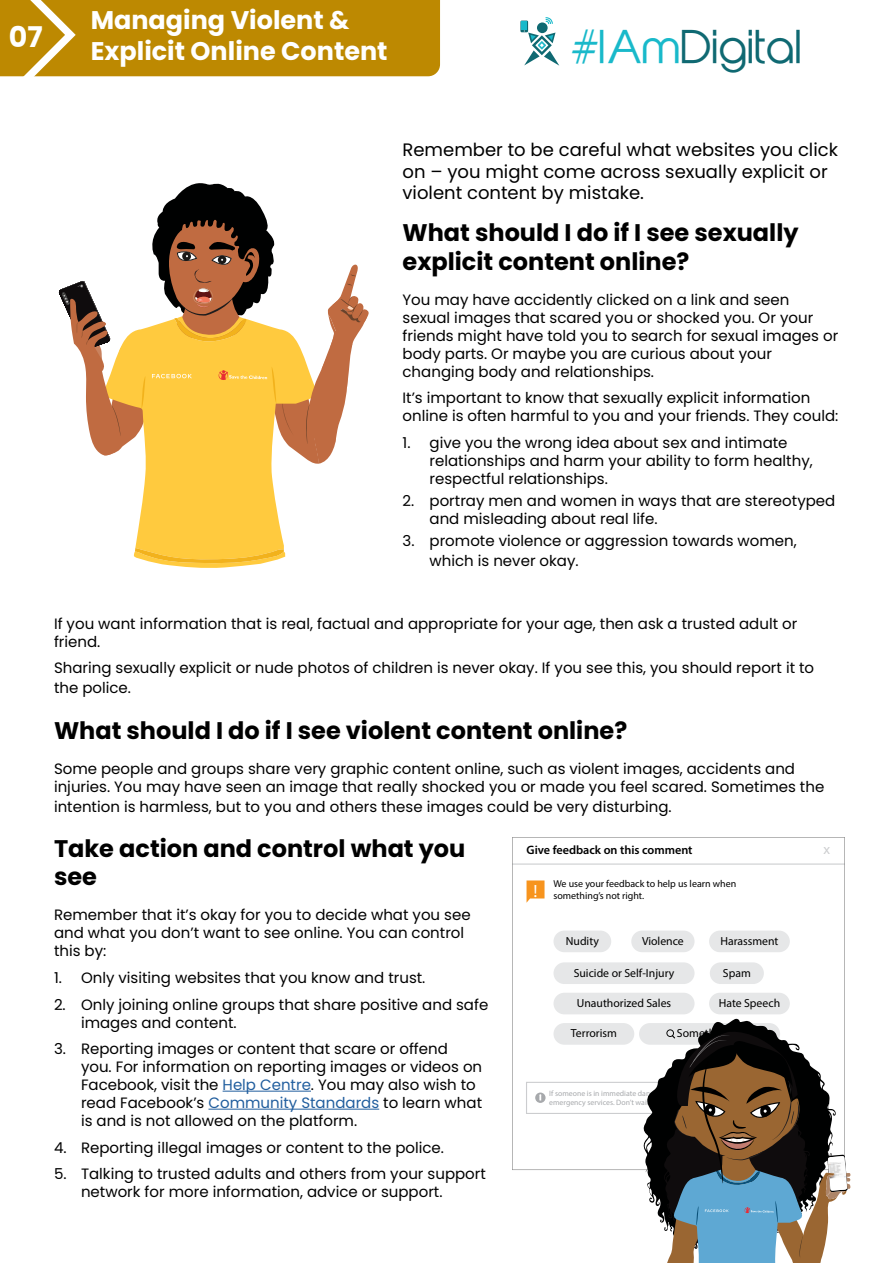
<style>
.page{position:relative;width:893px;height:1263px;background:#fff}
.page>*{position:absolute;margin:0;border:0;box-sizing:border-box;transform-origin:0 0}
.t1{font:43.2px "Abeatby Kai";color:#0f6972}
.t2{font:700 28.5px "Poppins";color:#fff}
.t3{font:700 25.5px/30.6px "Poppins";color:#fff}
.t4{font:700 24px/28.8px "Poppins";color:#000}
.t5{font:18px/21.6px "Poppins";color:#000}
.t6{font:15px/18px "Poppins";color:#000}
.t7{font:14.4px "Myriad Pro";color:#a7a9ac}
.t8{font:600 12.15px "Myriad Pro";color:#000}
.t9{font:11.7px "Myriad Pro";color:#000}
.t10{font:10.05px/12px "Myriad Pro";color:#000}
.t11{font:7.8px/9.3px "Myriad Pro";color:#a7a9ac}
.s1{color:#19b9ca}
.s2{color:#215e9e}
</style>
<div class="page">
<svg style="left:133px;top:464px;width:151px;height:92px;background:#ffcf52"></svg>
<svg style="left:134px;top:548px;width:152px;height:20px"></svg>
<svg style="left:59px;top:183px;width:310px;height:281px"></svg>
<svg style="left:512px;top:837px;width:333px;height:333px"></svg>
<div style="left:0;top:0;width:440px;height:77px;background:#bd8901"></div>
<svg style="left:520px;top:21px;width:8px;height:11px"></svg>
<div style="left:522px;top:22px;width:5px;height:8px;background:#19b9ca"></div>
<svg style="left:545px;top:17px;width:8px;height:7px"></svg>
<div style="left:537px;top:22px;width:11px;height:11px;background:#0f6972;border-radius:50%"></div>
<svg style="left:524px;top:30px;width:35px;height:36px"></svg>
<hr style="left:223px;top:1091px;width:88px;height:1px;background:#215e9e">
<hr style="left:208px;top:1109px;width:171px;height:1px;background:#215e9e">
<svg style="left:643px;top:1018px;width:208px;height:245px"></svg>
<h3 class="t3" style="left:91px;top:5px;width:298px">Managing Violent &amp;<br>Explicit Online Content</h3>
<h2 class="t2" style="left:9px;top:21px;width:35px">07</h2>
<h1 class="t1" style="left:572px;top:29px;width:233px"><span class="s1">#IAm</span>Digital</h1>
<p class="t5" style="left:403px;top:139px;width:437px">Remember to be careful what websites you click on – you might come across sexually explicit or violent content by mistake.</p>
<h3 class="t4" style="left:403px;top:218px;width:397px">What should I do if I see sexually explicit content online?</h3>
<p class="t6" style="left:403px;top:290px;width:437px">You may have accidently clicked on a link and seen sexual images that scared you or shocked you. Or your friends might have told you to search for sexual images or body parts. Or maybe you are curious about your changing body and relationships.</p>
<p class="t6" style="left:403px;top:389px;width:437px">It’s important to know that sexually explicit information online is often harmful to you and your friends. They could:</p>
<p class="t6" style="left:430px;top:433px;width:385px;text-indent:-27px">1. give you the wrong idea about sex and intimate relationships and harm your ability to form healthy, respectful relationships.</p>
<p class="t6" style="left:430px;top:492px;width:407px;text-indent:-27px">2. portray men and women in ways that are stereotyped and misleading about real life.</p>
<p class="t6" style="left:430px;top:531px;width:369px;line-height:19.8px;text-indent:-27px">3. promote violence or aggression towards women, which is never okay.</p>
<p class="t6" style="left:54px;top:614px;width:745px">If you want information that is real, factual and appropriate for your age, then ask a trusted adult or friend.</p>
<p class="t6" style="left:54px;top:658px;width:762px;line-height:19.8px">Sharing sexually explicit or nude photos of children is never okay. If you see this, you should report it to the police.</p>
<h3 class="t4" style="left:54px;top:716px;width:575px">What should I do if I see violent content online?</h3>
<p class="t6" style="left:54px;top:760px;width:772px">Some people and groups share very graphic content online, such as violent images, accidents and injuries. You may have seen an image that really shocked you or made you feel scared. Sometimes the</p>
<p class="t6" style="left:54px;top:797px;width:619px">intention is harmless, but to you and others these images could be very disturbing.</p>
<h3 class="t4" style="left:54px;top:834px;width:413px">Take action and control what you see</h3>
<p class="t6" style="left:54px;top:906px;width:418px">Remember that it’s okay for you to decide what you see and what you don’t want to see online. You can control this by:</p>
<p class="t6" style="left:54px;top:969px;width:373px">1. Only visiting websites that you know and trust.</p>
<p class="t6" style="left:81px;top:995px;width:409px;text-indent:-27px">2. Only joining online groups that share positive and safe images and content.</p>
<p class="t6" style="left:81px;top:1040px;width:403px;text-indent:-27px">3. Reporting images or content that scare or offend you. For information on reporting images or videos on Facebook, visit the <span class="s2">Help Centre</span>. You may also wish to read Facebook’s <span class="s2">Community Standards</span> to learn what is and is not allowed on the platform.</p>
<p class="t6" style="left:54px;top:1138px;width:391px">4. Reporting illegal images or content to the police.</p>
<p class="t6" style="left:81px;top:1165px;width:406px;text-indent:-27px">5. Talking to trusted adults and others from your support network for more information, advice or support.</p>
<p class="t8" style="left:526px;top:842px;width:168px">Give feedback on this comment</p>
<p class="t10" style="left:533px;top:877px;width:204px;text-indent:20px">We use your feedback to help us learn when <sup>!</sup> something’s not right.</p>
<p class="t9" style="left:566px;top:934px;width:35px">Nudity</p>
<p class="t9" style="left:642px;top:934px;width:43px">Violence</p>
<p class="t9" style="left:720px;top:934px;width:60px">Harassment</p>
<p class="t7" style="left:823px;top:840px;width:8px">x</p>
<p class="t9" style="left:574px;top:965px;width:102px">Suicide or Self-Injury</p>
<p class="t9" style="left:577px;top:996px;width:96px">Unauthorized Sales</p>
<p class="t9" style="left:723px;top:965px;width:29px">Spam</p>
<p class="t9" style="left:719px;top:996px;width:63px">Hate Speech</p>
<p class="t9" style="left:571px;top:1026px;width:48px">Terrorism</p>
<p class="t11" style="left:549px;top:1088px;width:144px">If someone is in immediate danger, call local emergency services. Don’t wait.</p>
</div>
